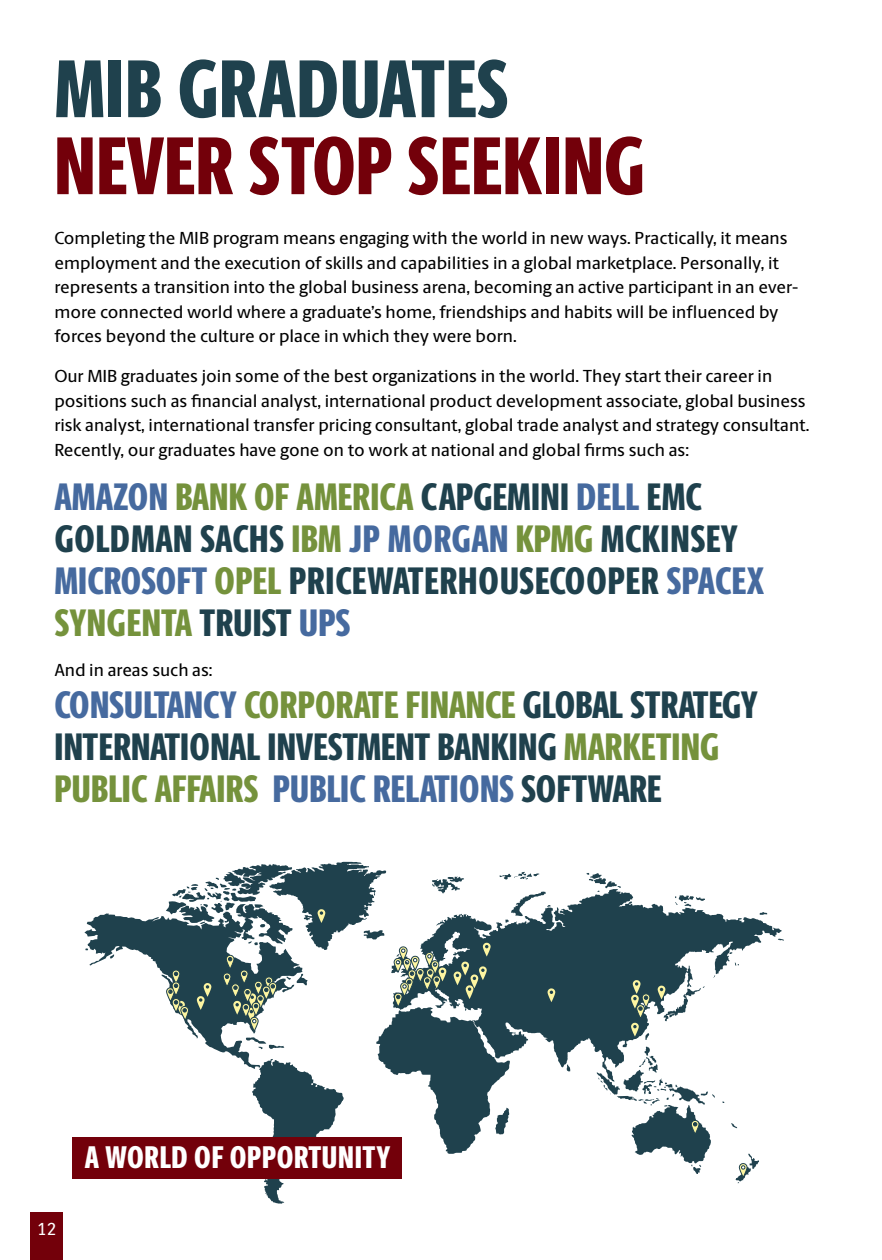
<style>
.page{position:relative;width:882px;height:1260px;background:#fff}
.page>*{position:absolute;margin:0;border:0;box-sizing:border-box;transform-origin:0 0}
.t1{font:800 82.25px "Berlingske Sans X Cn";letter-spacing:.01em;color:#73000a}
.t2{font:800 82.25px "Berlingske Sans X Cn";letter-spacing:.01em;color:#1f414d}
.t3{font:800 38.5px "Berlingske Sans X Cn";letter-spacing:.01em;color:#1f414d}
.t4{font:800 38.5px "Berlingske Sans X Cn";letter-spacing:.005em;color:#75923c}
.t5{font:800 38.5px "Berlingske Sans X Cn";letter-spacing:.005em;color:#466a9f}
.t6{font:800 31.5px "Berlingske Sans X Cn";letter-spacing:.025em;color:#fff}
.t7{font:500 17.5px/24.5px "Berlingske Sans";color:#000}
.t8{font:500 17.5px "Berlingske Sans";color:#fff}
.s1{color:#466a9f}
.s2{color:#1f414d}
.s3{color:#75923c}
</style>
<div class="page">
<svg style="left:84px;top:862px;width:700px;height:342px"></svg>
<svg style="left:454px;top:943px;width:37px;height:56px;background:#4a645f"></svg>
<svg style="left:548px;top:988px;width:7px;height:14px"></svg>
<svg style="left:631px;top:980px;width:19px;height:57px"></svg>
<svg style="left:658px;top:986px;width:7px;height:13px"></svg>
<svg style="left:691px;top:1120px;width:8px;height:16px"></svg>
<svg style="left:739px;top:1163px;width:9px;height:16px"></svg>
<svg style="left:318px;top:909px;width:7px;height:14px"></svg>
<svg style="left:197px;top:983px;width:14px;height:27px"></svg>
<svg style="left:166px;top:970px;width:23px;height:52px"></svg>
<svg style="left:223px;top:955px;width:54px;height:78px"></svg>
<svg style="left:394px;top:946px;width:52px;height:63px"></svg>
<div style="left:73px;top:1138px;width:329px;height:41px;background:#73000a"></div>
<div style="left:31px;top:1213px;width:32px;height:47px;background:#73000a"></div>
<p class="t2" style="left:54px;top:27px;width:456px">MIB GRADUATES</p>
<p class="t1" style="left:54px;top:104px;width:592px">NEVER STOP SEEKING</p>
<p class="t7" style="left:54px;top:225px;width:745px">Completing the MIB program means engaging with the world in new ways. Practically, it means employment and the execution of skills and capabilities in a global marketplace. Personally, it represents a transition into the global business arena, becoming an active participant in an ever&shy;more connected world where a graduate’s home, friendships and habits will be influenced by forces beyond the culture or place in which they were born.</p>
<p class="t7" style="left:54px;top:363px;width:757px">Our MIB graduates join some of the best organizations in the world. They start their career in positions such as financial analyst, international product development associate, global business risk analyst, international transfer pricing consultant, global trade analyst and strategy consultant.<br>Recently, our graduates have gone on to work at national and global firms such as:</p>
<p class="t4" style="left:54px;top:468px;width:649px"><span class="s1">AMAZON</span> BANK OF AMERICA <span class="s2">CAPGEMINI</span> <span class="s1">DELL</span> <span class="s2">EMC</span></p>
<p class="t3" style="left:55px;top:510px;width:685px">GOLDMAN SACHS <span class="s3">IBM</span> <span class="s1">JP MORGAN</span> <span class="s3">KPMG</span> MCKINSEY</p>
<p class="t3" style="left:54px;top:552px;width:711px"><span class="s1">MICROSOFT</span> <span class="s3">OPEL</span> PRICEWATERHOUSECOOPER <span class="s1">SPACEX</span></p>
<p class="t4" style="left:55px;top:594px;width:297px">SYNGENTA <span class="s2">TRUIST</span> <span class="s1">UPS</span></p>
<p class="t7" style="left:54px;top:657px;width:160px">And in areas such as:</p>
<p class="t4" style="left:54px;top:676px;width:705px"><span class="s1">CONSULTANCY</span> CORPORATE FINANCE <span class="s2">GLOBAL STRATEGY</span></p>
<p class="t3" style="left:54px;top:718px;width:666px">INTERNATIONAL INVESTMENT BANKING <span class="s3">MARKETING</span></p>
<p class="t5" style="left:54px;top:760px;width:609px"><span class="s3">PUBLIC AFFAIRS</span> PUBLIC RELATIONS <span class="s2">SOFTWARE</span></p>
<p class="t8" style="left:37px;top:1214px;width:21px">12</p>
<p class="t6" style="left:85px;top:1134px;width:307px">A WORLD OF OPPORTUNITY</p>
</div>
